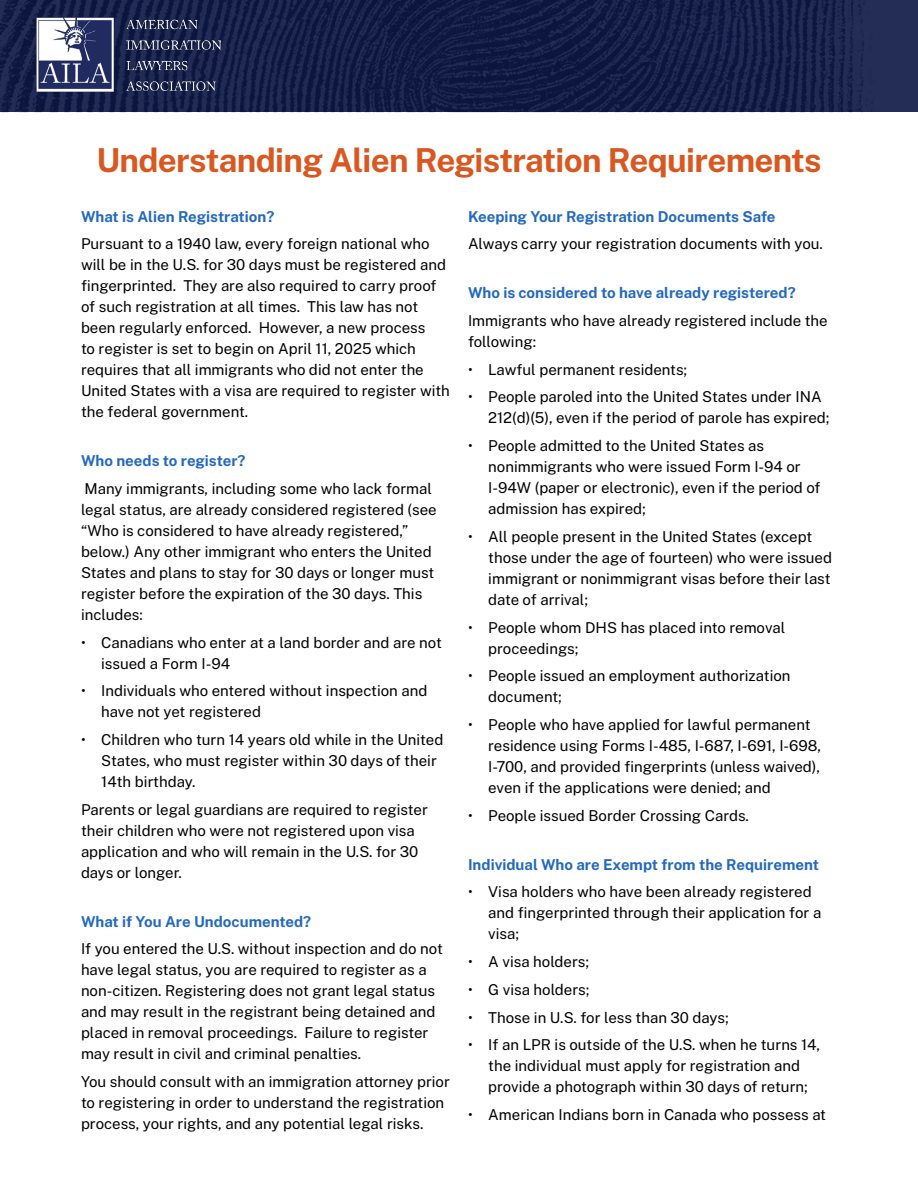
<style>
.page{position:relative;width:918px;height:1188px;background:#fff}
.page>*{position:absolute;margin:0;border:0;box-sizing:border-box;transform-origin:0 0}
.t1{font:700 33px "Public Sans";letter-spacing:-.02em;color:#d95821}
.t2{font:15px/21px "Public Sans";color:#000}
.t3{font:700 15px "Public Sans";color:#2469be}
</style>
<div class="page">
<img style="left:0;top:0;width:918px;height:112px">
<img style="left:37px;top:14px;width:183px;height:77px">
<h1 class="t1" style="left:96px;top:135px;width:727px">Understanding Alien Registration Requirements</h1>
<p class="t3" style="left:81px;top:205px;width:195px">What is Alien Registration?</p>
<p class="t2" style="left:81px;top:233px;width:370px">Pursuant to a 1940 law, every foreign national who will be in the U.S. for 30 days must be registered and fingerprinted. They are also required to carry proof of such registration at all times. This law has not been regularly enforced. However, a new process<br>to register is set to begin on April 11, 2025 which requires that all immigrants who did not enter the United States with a visa are required to register with the federal government.</p>
<p class="t3" style="left:81px;top:450px;width:166px">Who needs to register?</p>
<p class="t2" style="left:81px;top:477px;width:357px">Many immigrants, including some who lack formal legal status, are already considered registered (see “Who is considered to have already registered,” below.) Any other immigrant who enters the United States and plans to stay for 30 days or longer must register before the expiration of the 30 days. This includes:</p>
<p class="t2" style="left:101px;top:631px;width:342px;text-indent:-20px">• Canadians who enter at a land border and are not issued a Form I-94</p>
<p class="t2" style="left:101px;top:680px;width:328px;text-indent:-20px">• Individuals who entered without inspection and have not yet registered</p>
<p class="t2" style="left:101px;top:728px;width:344px;text-indent:-20px">• Children who turn 14 years old while in the United<br>States, who must register within 30 days of their<br>14th birthday.</p>
<p class="t2" style="left:81px;top:798px;width:348px">Parents or legal guardians are required to register their children who were not registered upon visa application and who will remain in the U.S. for 30 days or longer.</p>
<p class="t3" style="left:81px;top:910px;width:232px">What if You Are Undocumented?</p>
<p class="t2" style="left:81px;top:938px;width:363px">If you entered the U.S. without inspection and do not have legal status, you are required to register as a non-citizen. Registering does not grant legal status and may result in the registrant being detained and placed in removal proceedings. Failure to register may result in civil and criminal penalties.</p>
<p class="t2" style="left:81px;top:1070px;width:370px">You should consult with an immigration attorney prior to registering in order to understand the registration process, your rights, and any potential legal risks.</p>
<p class="t3" style="left:468px;top:205px;width:309px">Keeping Your Registration Documents Safe</p>
<p class="t2" style="left:468px;top:233px;width:356px">Always carry your registration documents with you.</p>
<p class="t3" style="left:468px;top:282px;width:329px">Who is considered to have already registered?</p>
<p class="t2" style="left:468px;top:309px;width:361px">Immigrants who have already registered include the following:</p>
<p class="t2" style="left:468px;top:358px;width:221px">• Lawful permanent residents;</p>
<p class="t2" style="left:488px;top:386px;width:343px;text-indent:-20px">• People paroled into the United States under INA<br>212(d)(5), even if the period of parole has expired;</p>
<p class="t2" style="left:488px;top:434px;width:334px;text-indent:-20px">• People admitted to the United States as nonimmigrants who were issued Form I-94 or I-94W (paper or electronic), even if the period of admission has expired;</p>
<p class="t2" style="left:488px;top:525px;width:345px;text-indent:-20px">• All people present in the United States (except those under the age of fourteen) who were issued immigrant or nonimmigrant visas before their last date of arrival;</p>
<p class="t2" style="left:488px;top:616px;width:298px;text-indent:-20px">• People whom DHS has placed into removal proceedings;</p>
<p class="t2" style="left:488px;top:665px;width:304px;text-indent:-20px">• People issued an employment authorization document;</p>
<p class="t2" style="left:488px;top:713px;width:334px;text-indent:-20px">• People who have applied for lawful permanent residence using Forms I-485, I-687, I-691, I-698, I-700, and provided fingerprints (unless waived), even if the applications were denied; and</p>
<p class="t2" style="left:468px;top:804px;width:283px">• People issued Border Crossing Cards.</p>
<p class="t3" style="left:468px;top:853px;width:352px">Individual Who are Exempt from the Requirement</p>
<p class="t2" style="left:488px;top:881px;width:335px;text-indent:-20px">• Visa holders who have been already registered and fingerprinted through their application for a visa;</p>
<p class="t2" style="left:468px;top:950px;width:123px">• A visa holders;</p>
<p class="t2" style="left:468px;top:978px;width:123px">• G visa holders;</p>
<p class="t2" style="left:468px;top:1006px;width:262px">• Those in U.S. for less than 30 days;</p>
<p class="t2" style="left:468px;top:1034px;width:354px;text-align:center">• If an LPR is outside of the U.S. when he turns 14, the individual must apply for registration and provide a photograph within 30 days of return;</p>
<p class="t2" style="left:468px;top:1103px;width:360px">• American Indians born in Canada who possess at</p>
</div>
